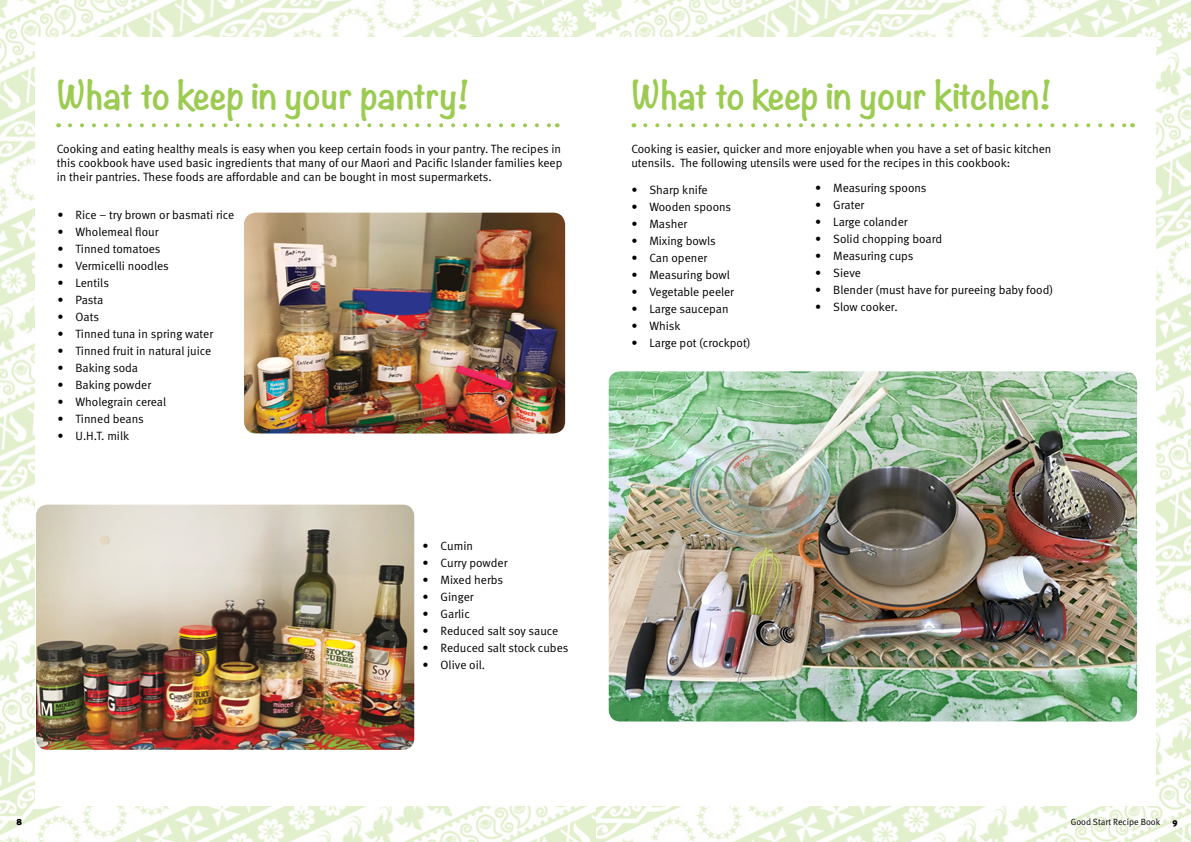
<style>
.page{position:relative;width:1191px;height:842px;background:#fff}
.page>*{position:absolute;margin:0;border:0;box-sizing:border-box;transform-origin:0 0}
.t1{font:700 35px "Noteworthy";color:#9bcb50}
.t2{font:12px/14.4px "Meta Normal";color:#000}
.t3{font:9px "Meta Normal";color:#000}
.t4{font:900 9px "Meta";color:#000}
</style>
<div class="page">
<img style="left:0;top:0;width:595px;height:842px">
<img style="left:597px;top:0;width:594px;height:842px">
<div style="left:35px;top:37px;width:1120px;height:768px;background:#fff"></div>
<img style="left:609px;top:371px;width:528px;height:350px">
<svg style="left:645px;top:123px;width:481px;height:4px"></svg>
<img style="left:244px;top:213px;width:321px;height:220px">
<img style="left:36px;top:505px;width:378px;height:245px">
<svg style="left:70px;top:123px;width:481px;height:4px"></svg>
<h1 class="t1" style="left:57px;top:64px;width:414px">What to keep in your pantry!</h1>
<p class="t2" style="left:57px;top:141px;width:507px;text-align:justify">Cooking and eating healthy meals is easy when you keep certain foods in your pantry. The recipes in this cookbook have used basic ingredients that many of our Maori and Pacific Islander families keep in their pantries. These foods are affordable and can be bought in most supermarkets.</p>
<p class="t2" style="left:57px;top:207px;width:178px">• Rice – try brown or basmati rice</p>
<p class="t2" style="left:57px;top:224px;width:102px">• Wholemeal flour</p>
<p class="t2" style="left:57px;top:241px;width:105px">• Tinned tomatoes</p>
<p class="t2" style="left:57px;top:258px;width:113px">• Vermicelli noodles</p>
<p class="t2" style="left:57px;top:275px;width:53px">• Lentils</p>
<p class="t2" style="left:57px;top:292px;width:47px">• Pasta</p>
<p class="t2" style="left:57px;top:309px;width:43px">• Oats</p>
<p class="t2" style="left:57px;top:326px;width:157px">• Tinned tuna in spring water</p>
<p class="t2" style="left:57px;top:343px;width:155px">• Tinned fruit in natural juice</p>
<p class="t2" style="left:57px;top:360px;width:82px">• Baking soda</p>
<p class="t2" style="left:57px;top:377px;width:95px">• Baking powder</p>
<p class="t2" style="left:57px;top:394px;width:110px">• Wholegrain cereal</p>
<p class="t2" style="left:57px;top:411px;width:88px">• Tinned beans</p>
<p class="t2" style="left:57px;top:428px;width:73px">• U.H.T. milk</p>
<p class="t2" style="left:422px;top:538px;width:52px">• Cumin</p>
<p class="t2" style="left:422px;top:555px;width:86px">• Curry powder</p>
<p class="t2" style="left:422px;top:572px;width:82px">• Mixed herbs</p>
<p class="t2" style="left:422px;top:589px;width:52px">• Ginger</p>
<p class="t2" style="left:422px;top:606px;width:49px">• Garlic</p>
<p class="t2" style="left:422px;top:623px;width:137px">• Reduced salt soy sauce</p>
<p class="t2" style="left:422px;top:640px;width:147px">• Reduced salt stock cubes</p>
<p class="t2" style="left:422px;top:658px;width:64px">• Olive oil.</p>
<h1 class="t1" style="left:631px;top:64px;width:421px">What to keep in your kitchen!</h1>
<p class="t2" style="left:631px;top:141px;width:421px">Cooking is easier, quicker and more enjoyable when you have a set of basic kitchen utensils. The following utensils were used for the recipes in this cookbook:</p>
<p class="t2" style="left:631px;top:182px;width:78px">• Sharp knife</p>
<p class="t2" style="left:631px;top:199px;width:101px">• Wooden spoons</p>
<p class="t2" style="left:631px;top:216px;width:57px">• Masher</p>
<p class="t2" style="left:631px;top:233px;width:86px">• Mixing bowls</p>
<p class="t2" style="left:631px;top:250px;width:77px">• Can opener</p>
<p class="t2" style="left:631px;top:267px;width:100px">• Measuring bowl</p>
<p class="t2" style="left:631px;top:284px;width:104px">• Vegetable peeler</p>
<p class="t2" style="left:631px;top:301px;width:99px">• Large saucepan</p>
<p class="t2" style="left:631px;top:318px;width:51px">• Whisk</p>
<p class="t2" style="left:631px;top:335px;width:121px">• Large pot (crockpot)</p>
<p class="t2" style="left:815px;top:180px;width:113px">• Measuring spoons</p>
<p class="t2" style="left:815px;top:197px;width:50px">• Grater</p>
<p class="t2" style="left:815px;top:214px;width:94px">• Large colander</p>
<p class="t2" style="left:815px;top:231px;width:128px">• Solid chopping board</p>
<p class="t2" style="left:815px;top:248px;width:100px">• Measuring cups</p>
<p class="t2" style="left:815px;top:265px;width:47px">• Sieve</p>
<p class="t2" style="left:815px;top:282px;width:239px">• Blender (must have for pureeing baby food)</p>
<p class="t2" style="left:815px;top:299px;width:84px">• Slow cooker.</p>
<p class="t4" style="left:16px;top:817px;width:7px">8</p>
<p class="t3" style="left:1070px;top:817px;width:91px">Good Start Recipe Book</p>
<p class="t4" style="left:1172px;top:817px;width:7px">9</p>
</div>
